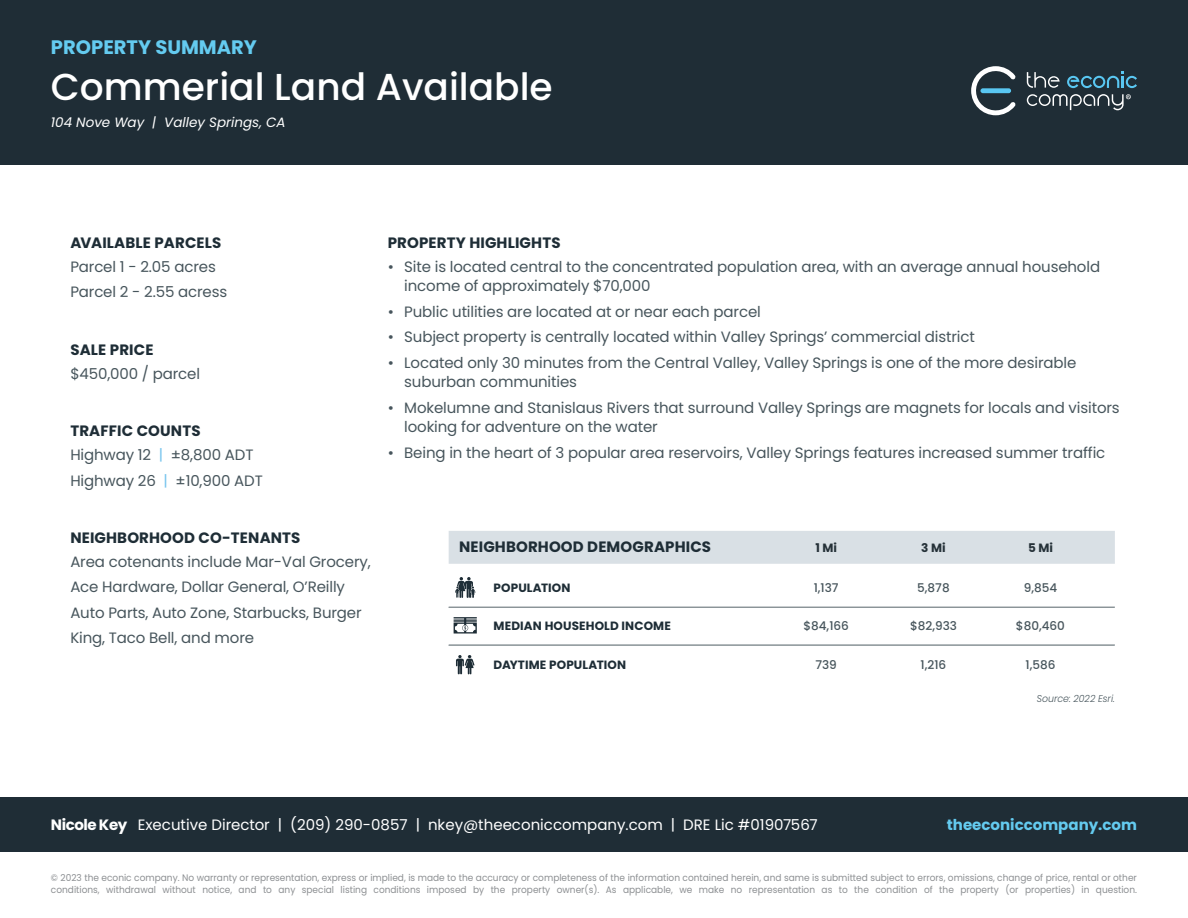
<style>
.page{position:relative;width:1188px;height:918px;background:#fff}
.page>*{position:absolute;margin:0;border:0;box-sizing:border-box;transform-origin:0 0}
.t1{font:500 37.5px "Poppins";color:#fff}
.t2{font:700 19.5px "Poppins";color:#64cbf0}
.t3{font:15px/25.5px "Poppins";letter-spacing:-.01em;color:#47555c}
.t4{font:700 15px "Poppins";letter-spacing:.01em;color:#1e2d36}
.t5{font:15px "Poppins";color:#fff}
.t6{font:700 15px "Poppins";color:#64cbf0}
.t7{font:italic 13.5px "Poppins";color:#fff}
.t8{font:500 12px "Poppins";color:#47555c}
.t9{font:700 12px "Poppins";letter-spacing:.01em;color:#1e2d36}
.t10{font:700 12px "Poppins";color:#253138}
.t11{font:italic 300 9.9px "Poppins";color:#47555c;scale:.95 1}
.t12{font:9.45px/12px "Poppins";color:#8c8f92;scale:.95 1}
.s1{font-weight:700;color:#1e2d36}
.s2{color:#76c4ed}
.s3{font-weight:700}
</style>
<div class="page">
<div style="left:449px;top:531px;width:666px;height:33px;background:#d9e0e5"></div>
<hr style="left:449px;top:607px;width:666px;height:1px;background:#6a767b">
<hr style="left:449px;top:645px;width:666px;height:1px;background:#6a767b">
<svg style="left:455px;top:577px;width:20px;height:21px"></svg>
<svg style="left:454px;top:617px;width:23px;height:17px"></svg>
<svg style="left:456px;top:655px;width:19px;height:19px"></svg>
<div style="left:0;top:0;width:1188px;height:165px;background:#1f2d36"></div>
<svg style="left:971px;top:66px;width:45px;height:49px"></svg>
<svg style="left:1027px;top:72px;width:33px;height:16px"></svg>
<svg style="left:1067px;top:71px;width:70px;height:17px"></svg>
<svg style="left:1027px;top:94px;width:104px;height:16px"></svg>
<div style="left:0;top:798px;width:1188px;height:54px;background:#1f2d36"></div>
<h2 class="t2" style="left:51px;top:36px;width:96px">SITE PLAN</h2>
<h2 class="t2" style="left:51px;top:36px;width:119px">FLOOR PLAN</h2>
<h1 class="t1" style="left:51px;top:65px;width:442px">1777 East Hammer Lane</h1>
<h2 class="t2" style="left:51px;top:36px;width:208px">PROPERTY SUMMARY</h2>
<h1 class="t1" style="left:51px;top:65px;width:503px">Commerial Land Available</h1>
<h2 class="t2" style="left:155px;top:36px;width:118px">HIGHLIGHTS</h2>
<p class="t7" style="left:51px;top:115px;width:373px">NEC of East Hammer Lane @ West Lane | Stockton, CA</p>
<p class="t7" style="left:51px;top:115px;width:236px">104 Nove Way | Valley Springs, CA</p>
<p class="t4" style="left:70px;top:234px;width:153px">AVAILABLE PARCELS</p>
<p class="t3" style="left:70px;top:254px;width:159px">Parcel 1 - 2.05 acres<br>Parcel 2 - 2.55 acress</p>
<p class="t4" style="left:70px;top:341px;width:85px">SALE PRICE</p>
<p class="t3" style="left:70px;top:361px;width:131px">$450,000 / parcel</p>
<p class="t3" style="left:70px;top:419px;width:185px;line-height:24px"><span class="s1">TRAFFIC COUNTS<br></span>Highway 12 <span class="s2">|</span> ±8,800 ADT</p>
<p class="t3" style="left:70px;top:468px;width:194px">Highway 26 <span class="s2">|</span> ±10,900 ADT</p>
<p class="t4" style="left:70px;top:529px;width:232px">NEIGHBORHOOD CO-TENANTS</p>
<p class="t3" style="left:70px;top:549px;width:302px">Area cotenants include Mar-Val Grocery, Ace Hardware, Dollar General, O’Reilly Auto Parts, Auto Zone, Starbucks, Burger King, Taco Bell, and more</p>
<p class="t4" style="left:388px;top:234px;width:174px">PROPERTY HIGHLIGHTS</p>
<p class="t3" style="left:404px;top:257px;width:697px;line-height:19.5px;text-indent:-16px">• Site is located central to the concentrated population area, with an average annual household income of approximately $70,000</p>
<p class="t3" style="left:388px;top:299px;width:375px">• Public utilities are located at or near each parcel</p>
<p class="t3" style="left:388px;top:324px;width:589px">• Subject property is centrally located within Valley Springs’ commercial district</p>
<p class="t3" style="left:404px;top:353px;width:674px;line-height:19.5px;text-indent:-16px">• Located only 30 minutes from the Central Valley, Valley Springs is one of the more desirable suburban communities</p>
<p class="t3" style="left:404px;top:398px;width:717px;line-height:19.5px;text-indent:-16px">• Mokelumne and Stanislaus Rivers that surround Valley Springs are magnets for locals and visitors looking for adventure on the water</p>
<p class="t3" style="left:388px;top:440px;width:719px">• Being in the heart of 3 popular area reservoirs, Valley Springs features increased summer traffic</p>
<p class="t4" style="left:459px;top:538px;width:254px">NEIGHBORHOOD DEMOGRAPHICS</p>
<p class="t9" style="left:494px;top:581px;width:78px">POPULATION</p>
<p class="t9" style="left:494px;top:619px;width:179px">MEDIAN HOUSEHOLD INCOME</p>
<p class="t9" style="left:494px;top:658px;width:134px">DAYTIME POPULATION</p>
<p class="t10" style="left:815px;top:541px;width:23px">1 Mi</p>
<p class="t10" style="left:921px;top:541px;width:26px">3 Mi</p>
<p class="t8" style="left:814px;top:581px;width:26px">1,137</p>
<p class="t8" style="left:917px;top:581px;width:34px">5,878</p>
<p class="t8" style="left:803px;top:619px;width:47px">$84,166</p>
<p class="t8" style="left:910px;top:619px;width:48px">$82,933</p>
<p class="t8" style="left:815px;top:658px;width:23px">739</p>
<p class="t8" style="left:921px;top:658px;width:27px">1,216</p>
<p class="t10" style="left:1028px;top:541px;width:26px">5 Mi</p>
<p class="t8" style="left:1024px;top:581px;width:35px">9,854</p>
<p class="t8" style="left:1016px;top:619px;width:51px">$80,460</p>
<p class="t8" style="left:1026px;top:658px;width:31px">1,586</p>
<p class="t11" style="left:1037px;top:693px;width:84px">Source: 2022 Esri.</p>
<p class="t5" style="left:51px;top:816px;width:768px"><span class="s3">Nicole Key</span> Executive Director | (209) 290-0857 | nkey@theeconiccompany.com | DRE Lic #01907567</p>
<p class="t6" style="left:947px;top:816px;width:192px">theeconiccompany.com</p>
<p class="t12" style="left:51px;top:872px;width:1145px">© 2023 the econic company. No warranty or representation, express or implied, is made to the accuracy or completeness of the information contained herein, and same is submitted subject to errors, omissions, change of price, rental or other conditions, withdrawal without notice, and to any special listing conditions imposed by the property owner(s). As applicable, we make no representation as to the condition of the property (or properties) in question.</p>
</div>
